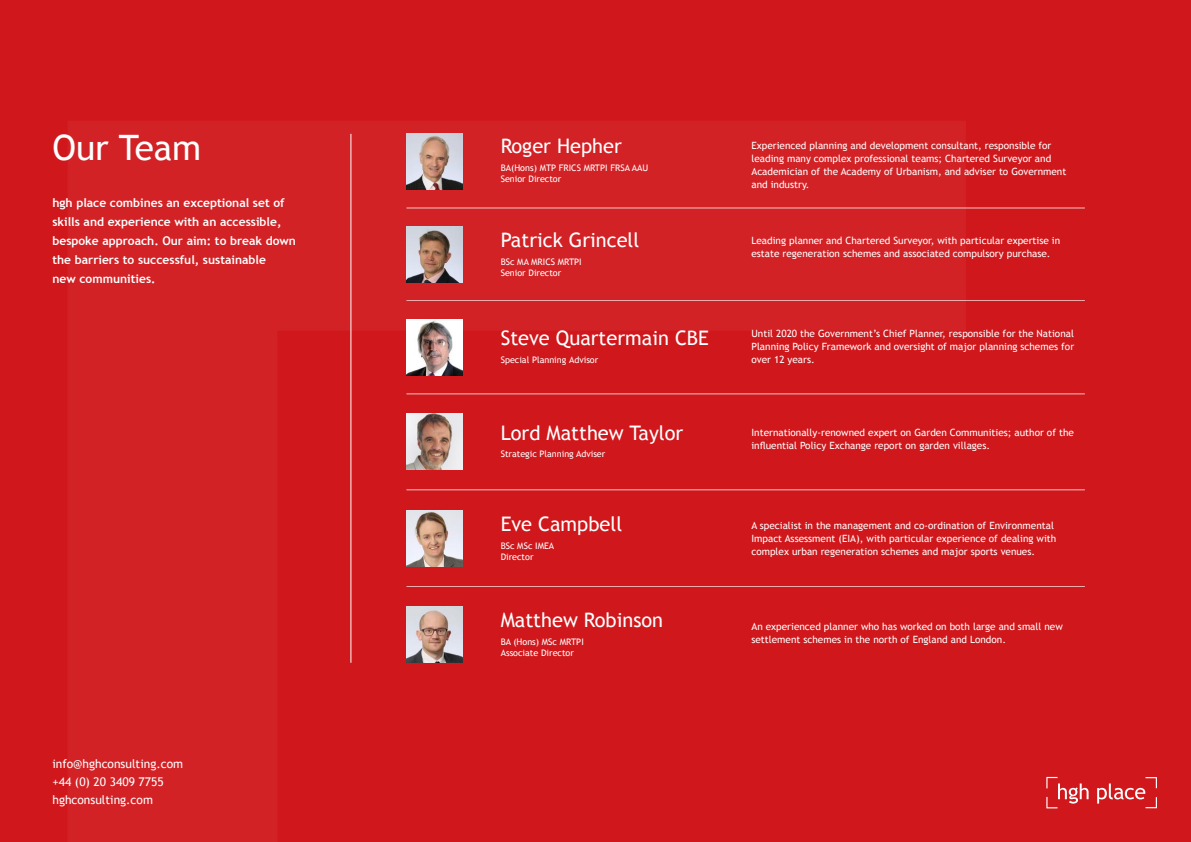
<style>
.page{position:relative;width:1191px;height:842px;background:#d0181c}
.page>*{position:absolute;margin:0;border:0;box-sizing:border-box;transform-origin:0 0}
.t1{font:35px "Trebuchet MS";color:#fff}
.t2{font:20px "Trebuchet MS";color:#fff}
.t3{font:700 12px/19px "Trebuchet MS";color:#fff}
.t4{font:12px/18px "Trebuchet MS";color:#fff}
.t5{font:10px/13px "Trebuchet MS";color:#fff}
.t6{font:9px/11px "Trebuchet MS";color:#fff}
</style>
<div class="page">
<svg style="left:350px;top:133px;width:616px;height:530px"></svg>
<svg style="left:1046px;top:777px;width:42px;height:31px"></svg>
<svg style="left:1097px;top:777px;width:60px;height:31px"></svg>
<hr style="left:351px;top:134px;width:1px;height:529px;background:#fff">
<img style="left:406px;top:134px;width:56px;height:56px">
<hr style="left:406px;top:208px;width:678px;height:1px;background:#fff">
<img style="left:406px;top:226px;width:56px;height:56px">
<hr style="left:406px;top:394px;width:678px;height:1px;background:#fff">
<hr style="left:406px;top:300px;width:678px;height:1px;background:#fff">
<img style="left:406px;top:511px;width:56px;height:56px">
<hr style="left:406px;top:490px;width:678px;height:1px;background:#fff">
<img style="left:406px;top:607px;width:56px;height:56px">
<img style="left:406px;top:319px;width:56px;height:56px">
<hr style="left:406px;top:586px;width:678px;height:1px;background:#fff">
<img style="left:406px;top:413px;width:56px;height:56px">
<h1 class="t1" style="left:52px;top:127px;width:150px">Our Team</h1>
<p class="t5" style="left:751px;top:140px;width:316px">Experienced planning and development consultant, responsible for leading many complex professional teams; Chartered Surveyor and Academician of the Academy of Urbanism, and adviser to Government and industry.</p>
<h2 class="t2" style="left:501px;top:134px;width:123px">Roger Hepher</h2>
<p class="t6" style="left:501px;top:163px;width:149px">BA(Hons) MTP FRICS MRTPI FRSA AAU<br>Senior Director</p>
<p class="t3" style="left:52px;top:193px;width:245px">hgh place combines an exceptional set of skills and experience with an accessible, bespoke approach. Our aim: to break down the barriers to successful, sustainable<br>new communities.</p>
<p class="t4" style="left:52px;top:755px;width:132px">info@hghconsulting.com +44 (0) 20 3409 7755 hghconsulting.com</p>
<h2 class="t2" style="left:501px;top:228px;width:140px">Patrick Grincell</h2>
<p class="t6" style="left:501px;top:256px;width:83px">BSc MA MRICS MRTPI<br>Senior Director</p>
<h2 class="t2" style="left:501px;top:326px;width:210px">Steve Quartermain CBE</h2>
<p class="t6" style="left:501px;top:355px;width:99px">Special Planning Advisor</p>
<h2 class="t2" style="left:501px;top:421px;width:184px">Lord Matthew Taylor</h2>
<p class="t6" style="left:501px;top:449px;width:106px">Strategic Planning Adviser</p>
<h2 class="t2" style="left:501px;top:512px;width:123px">Eve Campbell</h2>
<p class="t6" style="left:501px;top:540px;width:55px">BSc MSc IMEA<br>Director</p>
<h2 class="t2" style="left:501px;top:608px;width:164px">Matthew Robinson</h2>
<p class="t5" style="left:751px;top:234px;width:310px">Leading planner and Chartered Surveyor, with particular expertise in estate regeneration schemes and associated compulsory purchase.</p>
<p class="t5" style="left:751px;top:327px;width:324px;text-align:justify">Until 2020 the Government’s Chief Planner, responsible for the National Planning Policy Framework and oversight of major planning schemes for over 12 years.</p>
<p class="t5" style="left:751px;top:426px;width:324px">Internationally-renowned expert on Garden Communities; author of the influential Policy Exchange report on garden villages.</p>
<p class="t5" style="left:751px;top:519px;width:306px">A specialist in the management and co-ordination of Environmental<br>Impact Assessment (EIA), with particular experience of dealing with complex urban regeneration schemes and major sports venues.</p>
<p class="t5" style="left:751px;top:620px;width:313px">An experienced planner who has worked on both large and small new</p>
<p class="t6" style="left:501px;top:636px;width:85px">BA (Hons) MSc MRTPI</p>
<p class="t5" style="left:751px;top:633px;width:256px">settlement schemes in the north of England and London.</p>
<p class="t6" style="left:501px;top:647px;width:75px">Associate Director</p>
</div>
